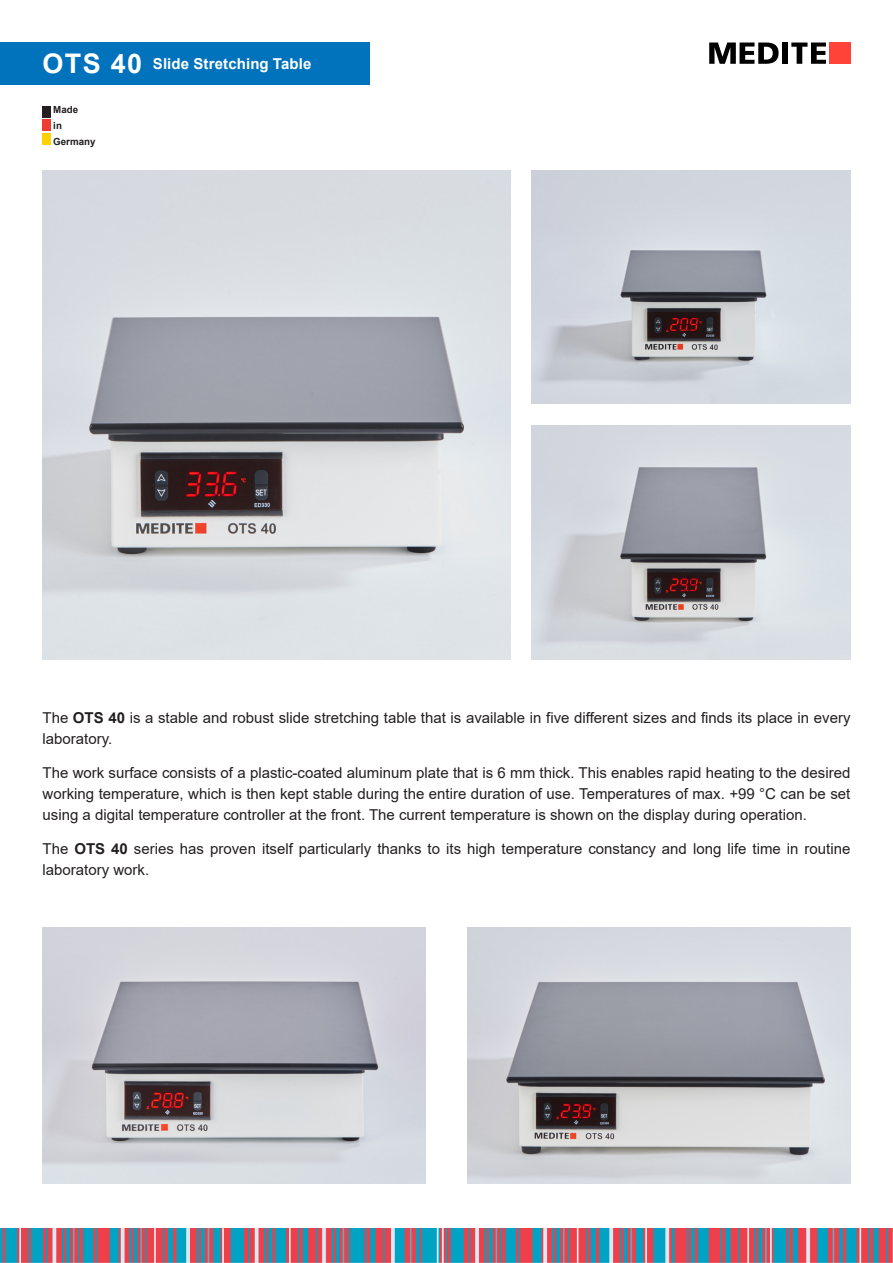
<style>
.page{position:relative;width:893px;height:1263px;background:#fff}
.page>*{position:absolute;margin:0;border:0;box-sizing:border-box;transform-origin:0 0}
.t1{font:15px/21px "Arial";color:#231f20}
.t2{font:700 15px "Arial";letter-spacing:.01em;color:#fff}
.t3{font:700 9.75px/15.6px "Arial";color:#231f20}
.s1{font-size:27px}
.s2{font-weight:700}
</style>
<div class="page">
<svg style="left:709px;top:43px;width:70px;height:21px"></svg>
<div style="left:782px;top:43px;width:6px;height:21px;background:#000001"></div>
<div style="left:829px;top:43px;width:21px;height:21px;background:#ff4338"></div>
<svg style="left:791px;top:43px;width:35px;height:21px"></svg>
<div style="left:43px;top:106px;width:8px;height:12px;background:#231f20"></div>
<div style="left:43px;top:120px;width:8px;height:11px;background:#ee3e34"></div>
<div style="left:43px;top:133px;width:8px;height:12px;background:#fed105"></div>
<div style="left:0;top:43px;width:370px;height:42px;background:#0073bc"></div>
<img style="left:531px;top:170px;width:319px;height:234px">
<img style="left:531px;top:425px;width:319px;height:234px">
<img style="left:43px;top:170px;width:467px;height:489px">
<img style="left:468px;top:928px;width:382px;height:255px">
<img style="left:43px;top:928px;width:382px;height:255px">
<img style="left:0;top:1228px;width:893px;height:34px">
<p class="t2" style="left:43px;top:53px;width:271px"><span class="s1">OTS 40</span> Slide Stretching Table</p>
<p class="t3" style="left:53px;top:102px;width:44px">Made<br>in<br>Germany</p>
<p class="t1" style="left:43px;top:707px;width:809px">The <span class="s2">OTS 40</span> is a stable and robust slide stretching table that is available in five different sizes and finds its place in every laboratory.</p>
<p class="t1" style="left:43px;top:762px;width:809px;text-align:justify">The work surface consists of a plastic-coated aluminum plate that is 6 mm thick. This enables rapid heating to the desired working temperature, which is then kept stable during the entire duration of use. Temperatures of max. +99 °C can be set using a digital temperature controller at the front. The current temperature is shown on the display during operation.</p>
<p class="t1" style="left:43px;top:838px;width:809px">The <span class="s2">OTS 40</span> series has proven itself particularly thanks to its high temperature constancy and long life time in routine laboratory work.</p>
</div>
